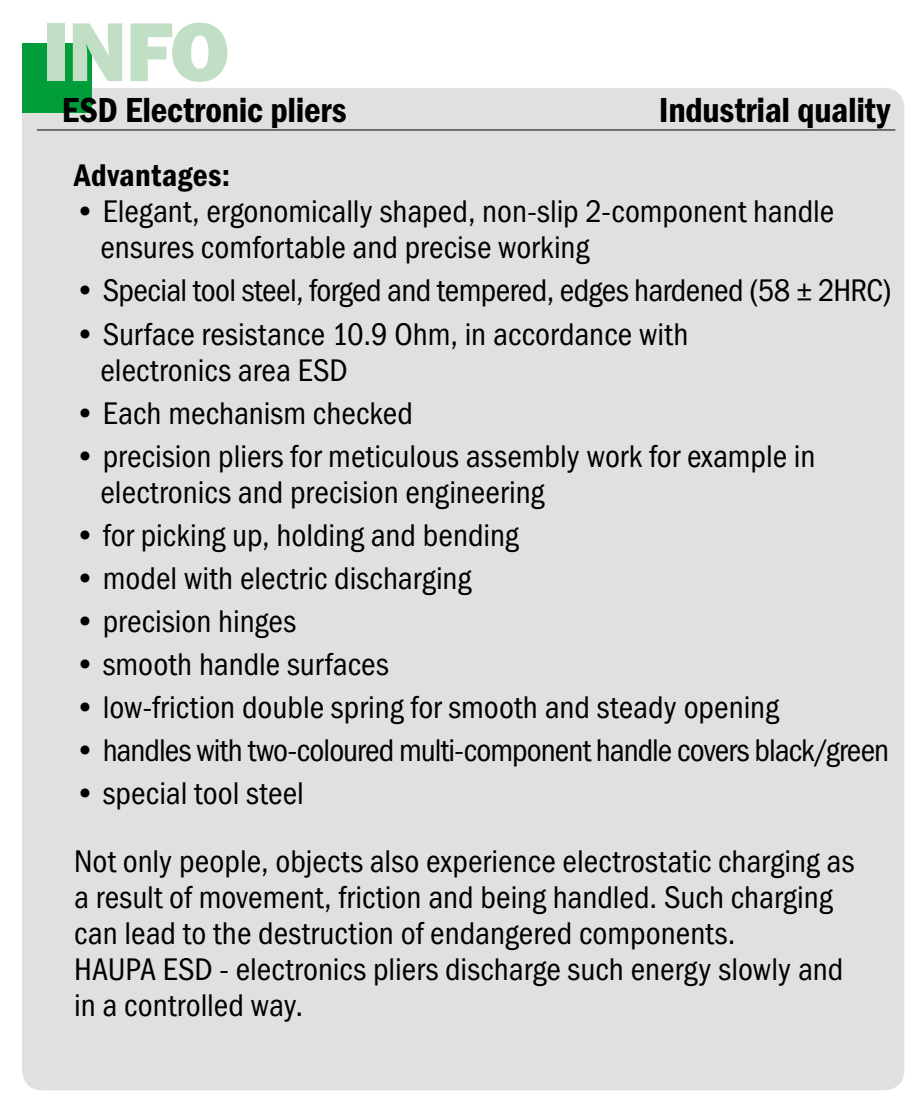
<style>
.page{position:relative;width:924px;height:1111px;background:#fff}
.page>*{position:absolute;margin:0;border:0;box-sizing:border-box;transform-origin:0 0}
.t1{font:800 84px "Franklin Gothic LT Com";color:#c1dfc4}
.t2{font:35px "Franklin Gothic Demi Cond ITC";letter-spacing:-.01em;color:#000}
.t3{font:31.5px/36.1px "Franklin Gothic Book Cond ITC";color:#000}
.t4{font:31.5px "Franklin Gothic Book Cond ITC";letter-spacing:-.03em;color:#000}
.t5{font:31.5px "Franklin Gothic Book Cond ITC";letter-spacing:-.02em;color:#000}
.t6{font:31.5px "Franklin Gothic Demi Cond ITC";letter-spacing:.01em;color:#000}
</style>
<div class="page">
<div style="left:22px;top:88px;width:882px;height:1002px;background:#e0e0df;border-radius:20px"></div>
<div style="left:22px;top:43px;width:69px;height:70px;background:#009d3a"></div>
<hr style="left:37px;top:129px;width:25px;height:2px;background:#000">
<hr style="left:62px;top:129px;width:833px;height:2px;background:#000">
<h1 class="t1" style="left:42px;top:3px;width:189px">INFO</h1>
<p class="t2" style="left:62px;top:89px;width:286px">ESD Electronic pliers</p>
<p class="t2" style="left:659px;top:89px;width:233px">Industrial quality</p>
<p class="t6" style="left:74px;top:157px;width:158px">Advantages:</p>
<p class="t3" style="left:100px;top:194px;width:735px;text-indent:-26px">• Elegant, ergonomically shaped, non-slip 2-component handle ensures comfortable and precise working</p>
<p class="t5" style="left:74px;top:272px;width:819px">• Special tool steel, forged and tempered, edges hardened (58 ± 2HRC)</p>
<p class="t3" style="left:100px;top:316px;width:589px;text-indent:-26px">• Surface resistance 10.9 Ohm, in accordance with electronics area ESD</p>
<p class="t3" style="left:74px;top:395px;width:340px">• Each mechanism checked</p>
<p class="t3" style="left:100px;top:438px;width:716px;text-indent:-26px">• precision pliers for meticulous assembly work for example in electronics and precision engineering</p>
<p class="t3" style="left:74px;top:517px;width:446px">• for picking up, holding and bending</p>
<p class="t3" style="left:74px;top:560px;width:399px">• model with electric discharging</p>
<p class="t3" style="left:74px;top:603px;width:223px">• precision hinges</p>
<p class="t3" style="left:74px;top:646px;width:316px">• smooth handle surfaces</p>
<p class="t3" style="left:74px;top:690px;width:706px">• low-friction double spring for smooth and steady opening</p>
<p class="t4" style="left:74px;top:732px;width:816px">• handles with two-coloured multi-component handle covers black/green</p>
<p class="t3" style="left:74px;top:760px;width:782px;line-height:67.5px">• special tool steel<br>Not only people, objects also experience electrostatic charging as</p>
<p class="t3" style="left:74px;top:879px;width:771px">a result of movement, friction and being handled. Such charging can lead to the destruction of endangered components.<br>HAUPA ESD - electronics pliers discharge such energy slowly and in a controlled way.</p>
</div>
